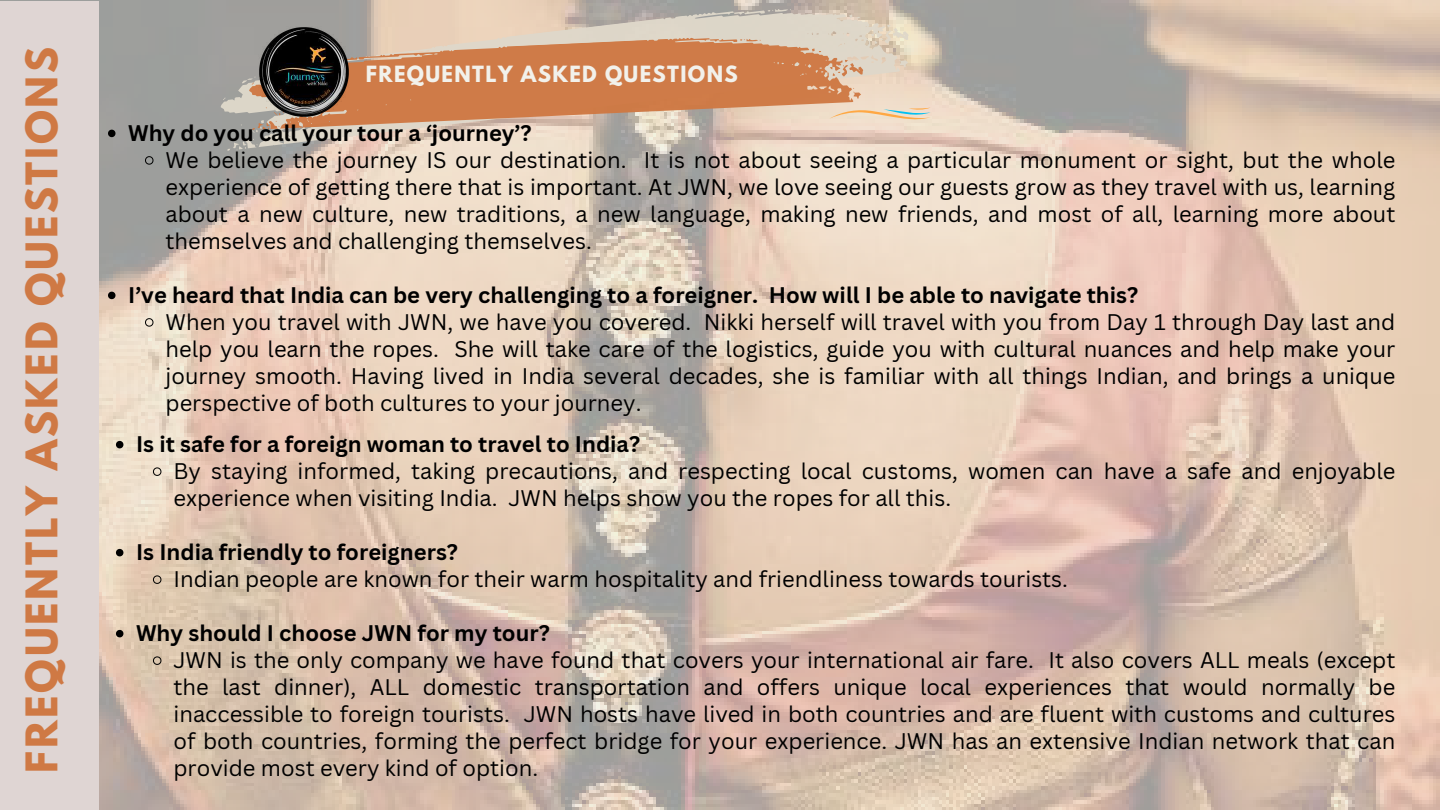
<style>
.page{position:relative;width:1440px;height:810px;background:#fff}
.page>*{position:absolute;margin:0;border:0;box-sizing:border-box;transform-origin:0 0}
.t1{font:700 38.7px "League Spartan";letter-spacing:.07em;color:#cf7944}
.t2{font:22px/27px "Canva Sans";color:#000;text-align:justify}
.t3{font:700 22px "Canva Sans";color:#000}
.t4{font:700 19.8px "League Spartan";letter-spacing:.07em;color:#f2f1eb}
</style>
<div class="page">
<img style="left:0;top:0;width:1440px;height:810px">
<div style="left:0;top:1px;width:99px;height:809px;background:#dfd5d3"></div>
<svg style="left:910px;top:108px;width:21px;height:11px"></svg>
<svg style="left:214px;top:0;width:696px;height:152px;background:#cfc1b4"></svg>
<svg style="left:849px;top:14px;width:11px;height:4px"></svg>
<svg style="left:227px;top:141px;width:20px;height:11px"></svg>
<svg style="left:734px;top:8px;width:57px;height:8px"></svg>
<svg style="left:222px;top:97px;width:4px;height:3px"></svg>
<svg style="left:871px;top:24px;width:38px;height:20px"></svg>
<svg style="left:898px;top:56px;width:11px;height:12px"></svg>
<svg style="left:253px;top:139px;width:5px;height:6px"></svg>
<svg style="left:245px;top:30px;width:612px;height:100px;background:#d39871"></svg>
<svg style="left:812px;top:48px;width:9px;height:4px"></svg>
<svg style="left:710px;top:38px;width:51px;height:5px"></svg>
<svg style="left:242px;top:57px;width:116px;height:28px"></svg>
<svg style="left:830px;top:60px;width:34px;height:17px"></svg>
<svg style="left:853px;top:88px;width:8px;height:11px"></svg>
<svg style="left:250px;top:105px;width:36px;height:28px"></svg>
<img style="left:255px;top:22px;width:99px;height:99px">
<svg style="left:443px;top:645px;width:6px;height:25px"></svg>
<svg style="left:108px;top:130px;width:8px;height:7px"></svg>
<svg style="left:145px;top:156px;width:9px;height:9px"></svg>
<svg style="left:108px;top:292px;width:8px;height:7px"></svg>
<svg style="left:145px;top:318px;width:9px;height:9px"></svg>
<svg style="left:116px;top:441px;width:7px;height:7px"></svg>
<svg style="left:153px;top:467px;width:9px;height:9px"></svg>
<svg style="left:116px;top:549px;width:7px;height:7px"></svg>
<svg style="left:153px;top:575px;width:9px;height:9px"></svg>
<svg style="left:116px;top:630px;width:7px;height:7px"></svg>
<svg style="left:153px;top:656px;width:9px;height:9px"></svg>
<h1 class="t1" style="left:23px;top:773px;width:727px;rotate:-90deg">FREQUENTLY ASKED QUESTIONS</h1>
<p class="t4" style="left:366px;top:64px;width:373px">FREQUENTLY ASKED QUESTIONS</p>
<p class="t3" style="left:128px;top:117px;width:405px">Why do you call your tour a ‘journey’?</p>
<p class="t2" style="left:166px;top:146px;width:1231px">We believe the journey IS our destination. It is not about seeing a particular monument or sight, but the whole experience of getting there that is important. At JWN, we love seeing our guests grow as they travel with us, learning about a new culture, new traditions, a new language, making new friends, and most of all, learning more about themselves and challenging themselves.</p>
<p class="t3" style="left:128px;top:279px;width:1012px">I’ve heard that India can be very challenging to a foreigner. How will I be able to navigate this?</p>
<p class="t2" style="left:166px;top:308px;width:1231px">When you travel with JWN, we have you covered. Nikki herself will travel with you from Day 1 through Day last and help you learn the ropes. She will take care of the logistics, guide you with cultural nuances and help make your journey smooth. Having lived in India several decades, she is familiar with all things Indian, and brings a unique perspective of both cultures to your journey.</p>
<p class="t3" style="left:136px;top:429px;width:506px">Is it safe for a foreign woman to travel to India?</p>
<p class="t2" style="left:173px;top:457px;width:1223px">By staying informed, taking precautions, and respecting local customs, women can have a safe and enjoyable experience when visiting India. JWN helps show you the ropes for all this.</p>
<p class="t3" style="left:136px;top:537px;width:323px">Is India friendly to foreigners?</p>
<p class="t2" style="left:173px;top:565px;width:896px">Indian people are known for their warm hospitality and friendliness towards tourists.</p>
<p class="t3" style="left:136px;top:618px;width:415px">Why should I choose JWN for my tour?</p>
<p class="t2" style="left:173px;top:646px;width:1223px">JWN is the only company we have found that covers your international air fare. It also covers ALL meals (except the last dinner), ALL domestic transportation and offers unique local experiences that would normally be inaccessible to foreign tourists. JWN hosts have lived in both countries and are fluent with customs and cultures of both countries, forming the perfect bridge for your experience. JWN has an extensive Indian network that can provide most every kind of option.</p>
</div>
